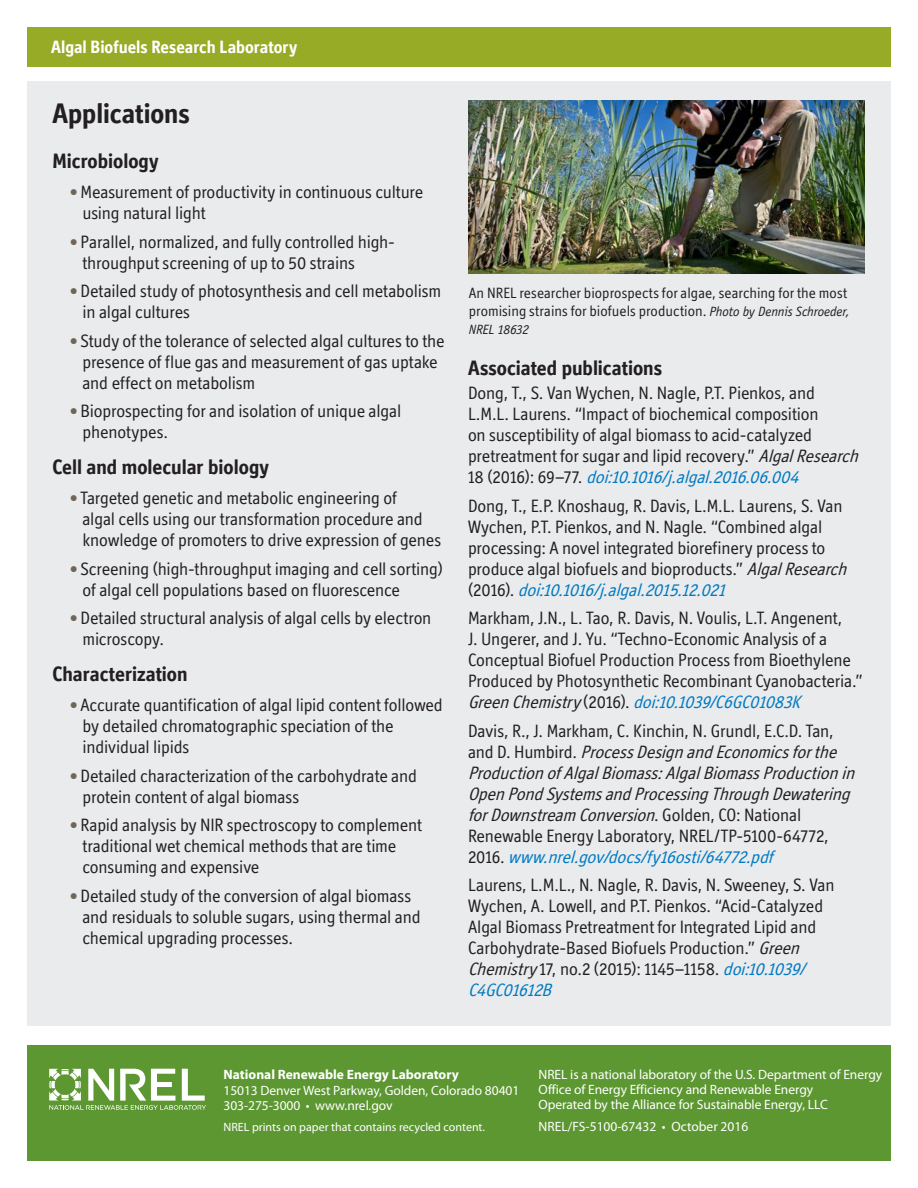
<style>
.page{position:relative;width:918px;height:1188px;background:#fff}
.page>*{position:absolute;margin:0;border:0;box-sizing:border-box;transform-origin:0 0}
.Subhead-1{font:700 28.5px "Officina Display ITC Std";color:#231f20}
.Subhead-1-2{font:700 21px "Officina Display ITC Std";color:#231f20}
.Bullet_Text-2{font:18px/21px "Officina Display ITC Std";letter-spacing:-.01em;color:#231f20}
.Bullet_Text-2-2{font:italic 18px/21px "Officina Display ITC Std";color:#231f20}
.Subhead-1-3{font:700 18px "Officina Display ITC Std";color:#fff}
.Subhead-1-4{font:15px/18px "Officina Display ITC Std";letter-spacing:.005em;color:#231f20}
.NREL_IS_Text{font:13.5px/15px "Myriad Pro";letter-spacing:-.005em;color:#fff}
.NREL_IS_Text-2{font:700 13.5px "Myriad Pro";color:#fff}
.Subhead-1-5{font:italic 13.5px "Officina Sans Std";letter-spacing:-.035em;color:#231f20}
.NREL_IS_Text-3{font:12px "Myriad Pro";color:#fff}
.s1{font-family:"Officina Sans Std";font-style:italic;font-size:13.5px}
.s2{font-style:italic}
.s3{font-style:italic;color:#0079c2}
.s4{font-style:normal}
.s5{color:#0079c2}
</style>
<div class="page">
<div style="left:27px;top:81px;width:864px;height:944px;background:#e9ebed"></div>
<div style="left:27px;top:1046px;width:864px;height:115px;background:#5c9731"></div>
<svg style="left:49px;top:1069px;width:157px;height:41px"></svg>
<div style="left:27px;top:27px;width:864px;height:39px;background:#98ab26"></div>
<img style="left:469px;top:100px;width:396px;height:173px">
<p class="Subhead-1-3" style="left:51px;top:36px;width:248px">Algal Biofuels Research Laboratory</p>
<p class="Subhead-1" style="left:52px;top:97px;width:139px">Applications</p>
<p class="Subhead-1-2" style="left:52px;top:149px;width:108px">Microbiology</p>
<p class="Bullet_Text-2" style="left:82px;top:182px;width:342px;text-indent:-12px"><sup>•</sup> Measurement of productivity in continuous culture using natural light</p>
<p class="Bullet_Text-2" style="left:82px;top:231px;width:314px;text-indent:-12px"><sup>•</sup> Parallel, normalized, and fully controlled high&shy;throughput screening of up to 50 strains</p>
<p class="Bullet_Text-2" style="left:82px;top:281px;width:360px;text-indent:-12px"><sup>•</sup> Detailed study of photosynthesis and cell metabolism in algal cultures</p>
<p class="Bullet_Text-2" style="left:82px;top:330px;width:364px;text-indent:-12px"><sup>•</sup> Study of the tolerance of selected algal cultures to the presence of flue gas and measurement of gas uptake and effect on metabolism</p>
<p class="Bullet_Text-2" style="left:82px;top:401px;width:320px;text-indent:-12px"><sup>•</sup> Bioprospecting for and isolation of unique algal phenotypes.</p>
<p class="Subhead-1-2" style="left:52px;top:455px;width:218px">Cell and molecular biology</p>
<p class="Bullet_Text-2" style="left:82px;top:488px;width:360px;text-indent:-12px"><sup>•</sup> Targeted genetic and metabolic engineering of<br>algal cells using our transformation procedure and knowledge of promoters to drive expression of genes</p>
<p class="Bullet_Text-2" style="left:82px;top:558px;width:362px;text-indent:-12px"><sup>•</sup> Screening (high-throughput imaging and cell sorting) of algal cell populations based on fluorescence</p>
<p class="Bullet_Text-2" style="left:82px;top:608px;width:351px;text-indent:-12px"><sup>•</sup> Detailed structural analysis of algal cells by electron microscopy.</p>
<p class="Subhead-1-2" style="left:52px;top:662px;width:137px">Characterization</p>
<p class="Bullet_Text-2" style="left:82px;top:695px;width:362px;text-indent:-12px"><sup>•</sup> Accurate quantification of algal lipid content followed by detailed chromatographic speciation of the individual lipids</p>
<p class="Bullet_Text-2" style="left:82px;top:765px;width:336px;text-indent:-12px"><sup>•</sup> Detailed characterization of the carbohydrate and protein content of algal biomass</p>
<p class="Bullet_Text-2" style="left:82px;top:815px;width:341px;text-indent:-12px"><sup>•</sup> Rapid analysis by NIR spectroscopy to complement traditional wet chemical methods that are time consuming and expensive</p>
<p class="Bullet_Text-2" style="left:82px;top:885px;width:340px;text-indent:-12px"><sup>•</sup> Detailed study of the conversion of algal biomass and residuals to soluble sugars, using thermal and chemical upgrading processes.</p>
<p class="Subhead-1-4" style="left:469px;top:283px;width:382px">An NREL researcher bioprospects for algae, searching for the most promising strains for biofuels production. <span class="s1">Photo by Dennis Schroeder,</span></p>
<p class="Subhead-1-5" style="left:469px;top:321px;width:62px">NREL 18632</p>
<p class="Subhead-1-2" style="left:468px;top:356px;width:196px">Associated publications</p>
<p class="Bullet_Text-2" style="left:468px;top:382px;width:397px">Dong, T., S. Van Wychen, N. Nagle, P.T. Pienkos, and<br>L.M.L. Laurens. “Impact of biochemical composition<br>on susceptibility of algal biomass to acid-catalyzed pretreatment for sugar and lipid recovery.” <span class="s2">AlgalResearch </span>1 8 ( 2 0 1 6 ) : 6 9 – 7 7 . <span class="s3">doi:10.1016/j.algal.2016.06.004</span></p>
<p class="Bullet_Text-2" style="left:468px;top:495px;width:385px">Dong, T., E.P. Knoshaug, R. Davis, L.M.L. Laurens, S. Van Wychen, P.T. Pienkos, and N. Nagle. “Combined algal processing: A novel integrated biorefinery process to produce algal biofuels and bioproducts.” <span class="s2">AlgalResearch </span>( 2 0 1 6 ) . <span class="s3">doi:10.1016/j.algal.2015.12.021</span></p>
<p class="Bullet_Text-2" style="left:468px;top:607px;width:396px">Markham, J.N., L. Tao, R. Davis, N. Voulis, L.T. Angenent,<br>J. Ungerer, and J. Yu. “Techno-Economic Analysis of a Conceptual Biofuel Production Process from Bioethylene Produced by Photosynthetic Recombinant Cyanobacteria.” <span class="s2">GreenChemistry</span>( 2 0 1 6 ) . <span class="s3">doi:10.1039/C6GC01083K</span></p>
<p class="Bullet_Text-2-2" style="left:468px;top:720px;width:393px"><span class="s4">Davis, R., J. Markham, C. Kinchin, N. Grundl, E.C.D. Tan,<br>a n d D . H u m b i r d .</span> ProcessDesignandEconomicsforthe ProductionofAlgalBiomass:AlgalBiomassProductionin OpenPondSystemsandProcessingThroughDewatering forDownstream Conversion<span class="s4">. G o l d e n , C O : N a t i o n a l Renewable Energy Laboratory, NREL/TP-5100-64772,<br>2 0 1 6 .</span> <span class="s5">www.nrel.gov/docs/fy16osti/64772.pdf</span></p>
<p class="Bullet_Text-2" style="left:468px;top:874px;width:368px">Laurens, L.M.L., N. Nagle, R. Davis, N. Sweeney, S. Van Wychen, A. Lowell, and P.T. Pienkos. “Acid-Catalyzed Algal Biomass Pretreatment for Integrated Lipid and Carbohydrate-Based Biofuels Production.” <span class="s2">Green Chemistry</span>17, no.2 (2015): 1145–1158. <span class="s3">doi:10.1039/ C4GC01612B</span></p>
<p class="NREL_IS_Text-2" style="left:224px;top:1065px;width:237px">National Renewable Energy Laboratory</p>
<p class="NREL_IS_Text" style="left:224px;top:1083px;width:297px">15013 Denver West Parkway, Golden, Colorado 80401<br>303-275-3000 • www.nrel.gov</p>
<p class="NREL_IS_Text-3" style="left:224px;top:1120px;width:263px">NREL prints on paper that contains recycled content.</p>
<p class="NREL_IS_Text" style="left:539px;top:1067px;width:345px">NREL is a national laboratory of the U.S. Department of Energy<br>Office of Energy Efficiency and Renewable Energy<br>Operated by the Alliance for Sustainable Energy, LLC</p>
<p class="NREL_IS_Text" style="left:539px;top:1119px;width:211px">NREL/FS-5100-67432 • October 2016</p>
</div>
